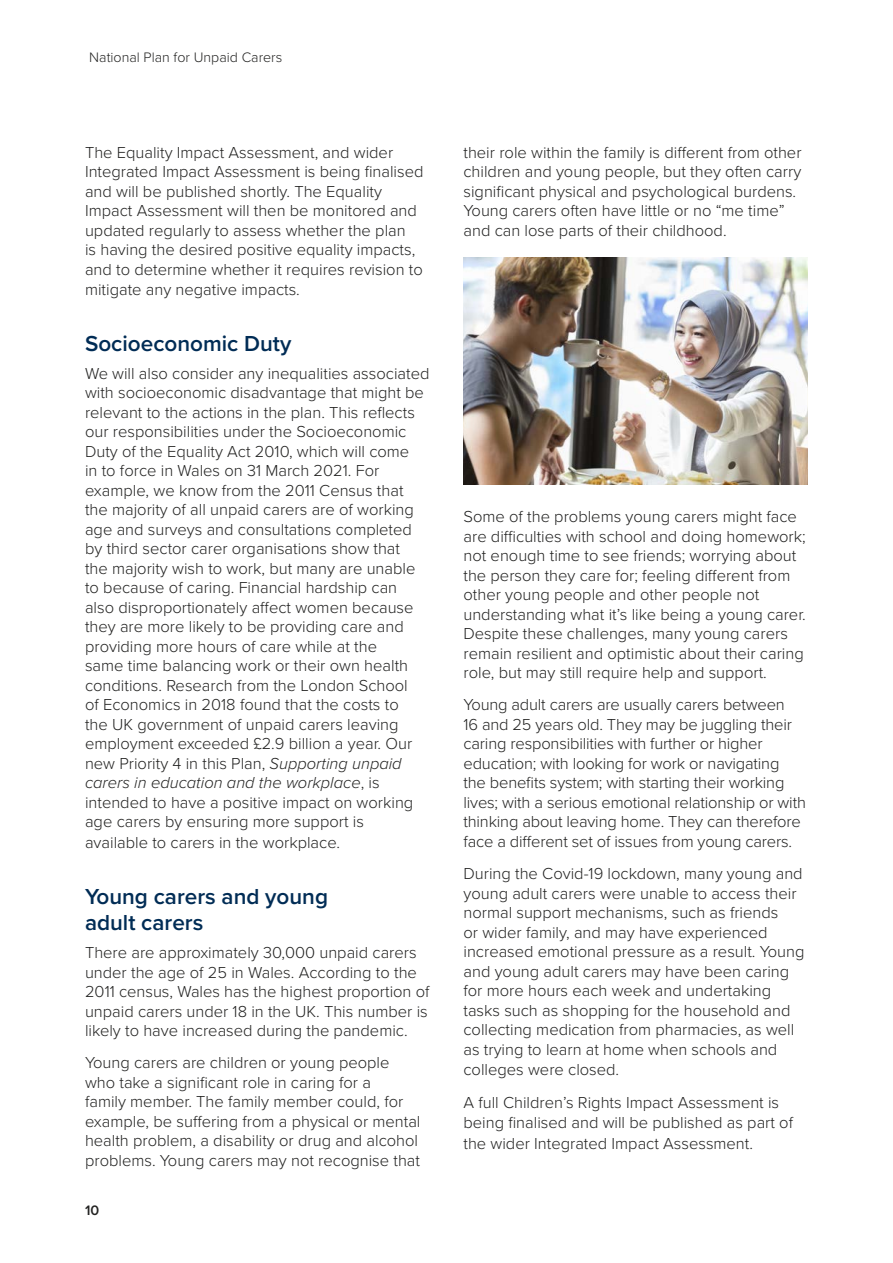
<style>
.page{position:relative;width:893px;height:1263px;background:#fff}
.page>*{position:absolute;margin:0;border:0;box-sizing:border-box;transform-origin:0 0}
.Sub_heading_1{font:600 22.5px/26.2px "Proxima Nova";color:#002c55}
.Body_text{font:300 16.5px/19.5px "Proxima Nova";color:#222221}
.t1{font:300 14.25px "Proxima Nova";color:#222221}
.t2{font:600 14.25px "Proxima Nova";color:#222221}
.s1{font-style:italic}
</style>
<div class="page">
<img style="left:463px;top:257px;width:345px;height:228px">
<p class="t1" style="left:89px;top:47px;width:195px">National Plan for Unpaid Carers</p>
<p class="Body_text" style="left:85px;top:141px;width:340px">The Equality Impact Assessment, and wider Integrated Impact Assessment is being finalised and will be published shortly. The Equality Impact Assessment will then be monitored and updated regularly to assess whether the plan<br>is having the desired positive equality impacts, and to determine whether it requires revision to mitigate any negative impacts.</p>
<h3 class="Sub_heading_1" style="left:85px;top:330px;width:208px">Socioeconomic Duty</h3>
<p class="Body_text" style="left:85px;top:363px;width:346px">We will also consider any inequalities associated with socioeconomic disadvantage that might be relevant to the actions in the plan. This reflects our responsibilities under the Socioeconomic Duty of the Equality Act 2010, which will come<br>in to force in Wales on 31 March 2021. For example, we know from the 2011 Census that the majority of all unpaid carers are of working age and surveys and consultations completed by third sector carer organisations show that<br>the majority wish to work, but many are unable to because of caring. Financial hardship can also disproportionately affect women because they are more likely to be providing care and providing more hours of care while at the<br>same time balancing work or their own health conditions. Research from the London School<br>of Economics in 2018 found that the costs to<br>the UK government of unpaid carers leaving employment exceeded £2.9 billion a year. Our new Priority 4 in this Plan, <span class="s1">Supporting unpaid carers in education and the workplace</span>, is intended to have a positive impact on working age carers by ensuring more support is available to carers in the workplace.</p>
<h3 class="Sub_heading_1" style="left:85px;top:882px;width:245px">Young carers and young adult carers</h3>
<p class="Body_text" style="left:85px;top:942px;width:346px">There are approximately 30,000 unpaid carers under the age of 25 in Wales. According to the 2011 census, Wales has the highest proportion of unpaid carers under 18 in the UK. This number is likely to have increased during the pandemic.</p>
<p class="Body_text" style="left:85px;top:1052px;width:337px">Young carers are children or young people who take a significant role in caring for a<br>family member. The family member could, for example, be suffering from a physical or mental health problem, a disability or drug and alcohol problems. Young carers may not recognise that</p>
<p class="t2" style="left:85px;top:1200px;width:16px">10</p>
<p class="Body_text" style="left:463px;top:141px;width:340px">their role within the family is different from other children and young people, but they often carry significant physical and psychological burdens.<br>Young carers often have little or no “me time” and can lose parts of their childhood.</p>
<p class="Body_text" style="left:463px;top:506px;width:344px">Some of the problems young carers might face are difficulties with school and doing homework; not enough time to see friends; worrying about the person they care for; feeling different from other young people and other people not understanding what it’s like being a young carer.<br>Despite these challenges, many young carers remain resilient and optimistic about their caring role, but may still require help and support.</p>
<p class="Body_text" style="left:463px;top:694px;width:344px">Young adult carers are usually carers between<br>16 and 25 years old. They may be juggling their caring responsibilities with further or higher education; with looking for work or navigating the benefits system; with starting their working lives; with a serious emotional relationship or with thinking about leaving home. They can therefore face a different set of issues from young carers.</p>
<p class="Body_text" style="left:463px;top:863px;width:342px">During the Covid-19 lockdown, many young and young adult carers were unable to access their normal support mechanisms, such as friends<br>or wider family, and may have experienced increased emotional pressure as a result. Young and young adult carers may have been caring for more hours each week and undertaking tasks such as shopping for the household and collecting medication from pharmacies, as well as trying to learn at home when schools and colleges were closed.</p>
<p class="Body_text" style="left:463px;top:1091px;width:331px;line-height:20.2px">A full Children’s Rights Impact Assessment is being finalised and will be published as part of the wider Integrated Impact Assessment.</p>
</div>
